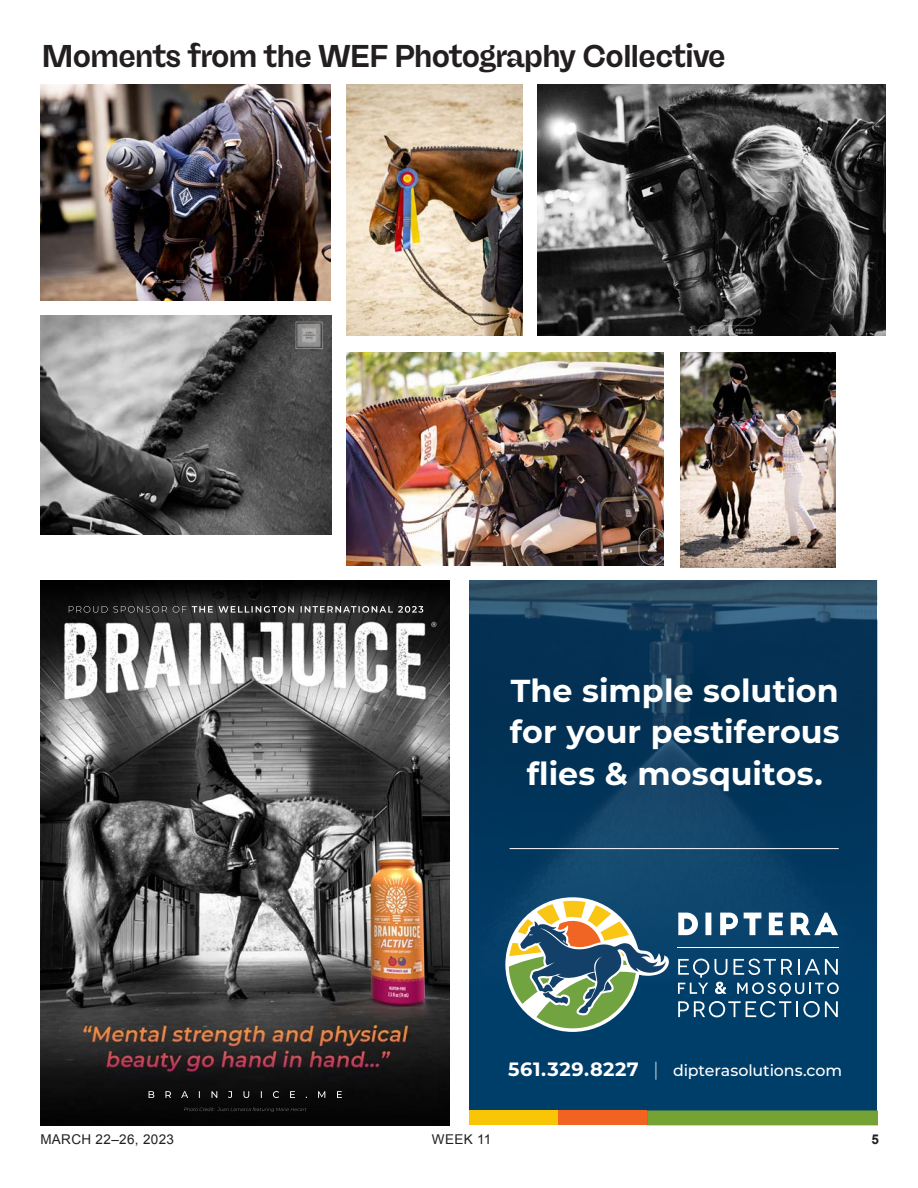
<style>
.page{position:relative;width:918px;height:1188px;background:#fff}
.page>*{position:absolute;margin:0;border:0;box-sizing:border-box;transform-origin:0 0}
.t1{font:700 31.8px/41.4px "Montserrat";color:#fff;text-align:center}
.t2{font:700 31.5px "Freigeist";letter-spacing:-.02em;color:#231f20;scale:.95 1}
.t3{font:500 15.75px "Montserrat";letter-spacing:-.005em;color:#fff}
.t4{font:13.5px "Arial";letter-spacing:.025em;color:#231f20}
.t5{font:700 13.5px "Arial";color:#231f20}
.s1{font-weight:700;font-size:19.2px}
.s2{font-weight:300;font-size:19.2px}
</style>
<div class="page">
<img style="left:41px;top:580px;width:409px;height:546px">
<img style="left:84px;top:1025px;width:324px;height:17px">
<img style="left:107px;top:1051px;width:283px;height:16px">
<img style="left:184px;top:1108px;width:84px;height:3px">
<svg style="left:268px;top:1109px;width:6px;height:3px"></svg>
<img style="left:276px;top:1108px;width:30px;height:3px">
<img style="left:538px;top:84px;width:348px;height:251px">
<img style="left:40px;top:316px;width:291px;height:219px">
<img style="left:680px;top:352px;width:156px;height:215px">
<img style="left:346px;top:84px;width:177px;height:251px">
<img style="left:346px;top:352px;width:318px;height:213px">
<img style="left:40px;top:84px;width:291px;height:217px">
<div style="left:470px;top:580px;width:408px;height:545px;background:#003e6a"></div>
<img style="left:470px;top:580px;width:408px;height:413px">
<svg style="left:647px;top:1110px;width:231px;height:15px;background:#709f34"></svg>
<div style="left:558px;top:1110px;width:89px;height:15px;background:#f26322"></div>
<div style="left:470px;top:1110px;width:88px;height:15px;background:#f9c606"></div>
<svg style="left:678px;top:959px;width:161px;height:58px"></svg>
<svg style="left:678px;top:913px;width:160px;height:22px"></svg>
<hr style="left:677px;top:947px;width:162px;height:1px;background:#fff">
<svg style="left:505px;top:897px;width:164px;height:135px"></svg>
<hr style="left:510px;top:848px;width:329px;height:1px;background:#fff">
<p class="t2" style="left:42px;top:37px;width:721px">Moments from the WEF Photography Collective</p>
<p class="t1" style="left:510px;top:669px;width:331px">The simple solution for your pestiferous flies &amp; mosquitos.</p>
<p class="t3" style="left:508px;top:1059px;width:336px"><span class="s1">561.329.8227</span> <span class="s2">|</span> dipterasolutions.com</p>
<p class="t4" style="left:40px;top:1130px;width:135px">MARCH 22–26, 2023</p>
<p class="t4" style="left:432px;top:1130px;width:61px">WEEK 11</p>
<p class="t5" style="left:871px;top:1130px;width:9px">5</p>
</div>
